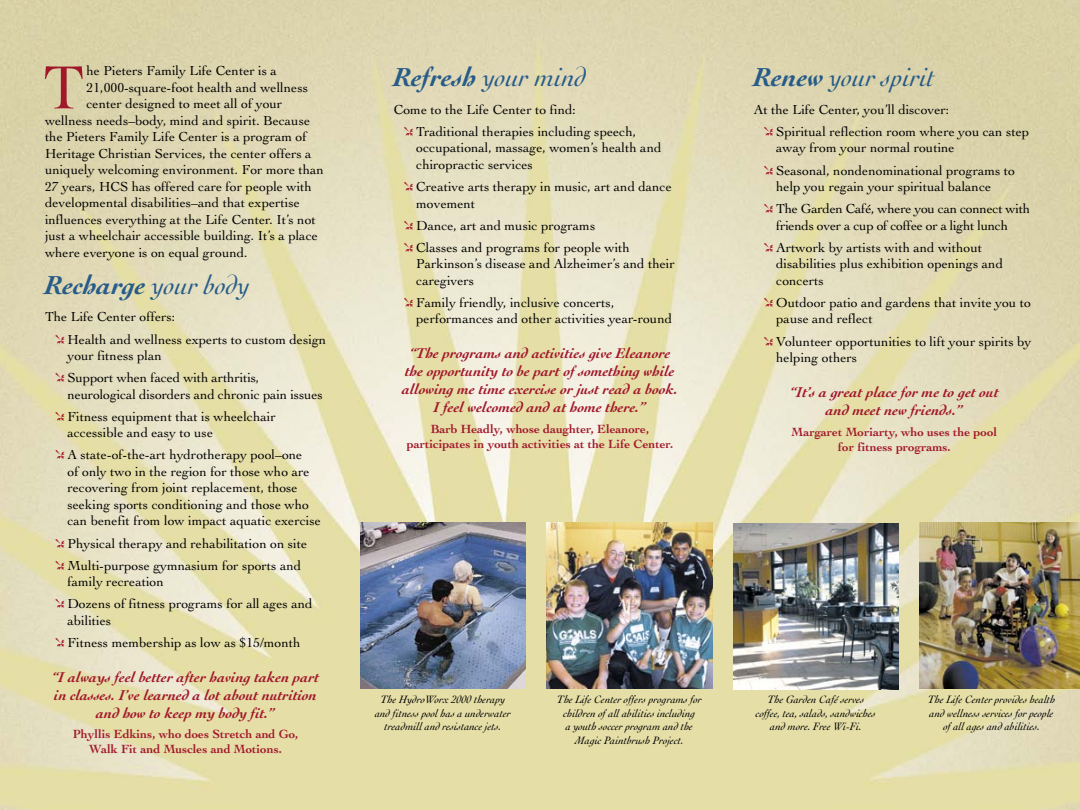
<style>
.page{position:relative;width:1080px;height:810px;background:#fff}
.page>*{position:absolute;margin:0;border:0;box-sizing:border-box;transform-origin:0 0}
.t1{font:64.25px "Cochin";color:#a2182b}
.t2{font:italic 27.5px "Cochin";color:#275c88}
.t3{font:italic 700 27.5px "Cochin";color:#275c88}
.t4{font:italic 700 15px/18px "Cochin";color:#a2182b;text-align:center}
.t5{font:13.75px/16.5px "Cochin";color:#000}
.t6{font:13.75px/16.5px "Cochin";letter-spacing:-.02em;color:#000}
.t7{font:700 12.5px/15px "Cochin";color:#a2182b;text-align:center}
.t8{font:italic 11.25px/13.5px "Cochin";color:#000;text-align:center}
.s1{font-weight:400}
.s2{color:#a2182b}
.s3{font-weight:700}
</style>
<div class="page">
<img style="left:0;top:0;width:1080px;height:810px">
<img style="left:547px;top:523px;width:165px;height:166px">
<img style="left:360px;top:523px;width:166px;height:166px">
<img style="left:733px;top:523px;width:166px;height:166px">
<img style="left:920px;top:523px;width:160px;height:166px">
<h1 class="t1" style="left:43px;top:51px;width:43px">T</h1>
<p class="t5" style="left:87px;top:63px;width:192px">he Pieters Family Life Center is a</p>
<p class="t5" style="left:87px;top:79px;width:223px">21,000-square-foot health and wellness</p>
<p class="t5" style="left:87px;top:96px;width:197px">center designed to meet all of your</p>
<p class="t5" style="left:45px;top:112px;width:267px">wellness needs–body, mind and spirit. Because</p>
<p class="t5" style="left:45px;top:129px;width:263px">the Pieters Family Life Center is a program of</p>
<p class="t5" style="left:45px;top:145px;width:268px">Heritage Christian Services, the center offers a</p>
<p class="t5" style="left:45px;top:162px;width:281px">uniquely welcoming environment. For more than</p>
<p class="t5" style="left:45px;top:178px;width:268px">27 years, HCS has offered care for people with</p>
<p class="t5" style="left:45px;top:195px;width:256px">developmental disabilities–and that expertise</p>
<p class="t5" style="left:45px;top:211px;width:272px">influences everything at the Life Center. It’s not</p>
<p class="t5" style="left:45px;top:228px;width:274px">just a wheelchair accessible building. It’s a place</p>
<p class="t5" style="left:45px;top:244px;width:204px">where everyone is on equal ground.</p>
<h2 class="t3" style="left:45px;top:269px;width:206px">Recharge <span class="s1">your body</span></h2>
<p class="t5" style="left:45px;top:309px;width:132px">The Life Center offers:</p>
<p class="t5" style="left:68px;top:331px;width:260px;text-indent:-12px"><span class="s2">▲</span> Health and wellness experts to custom design your fitness plan</p>
<p class="t5" style="left:68px;top:369px;width:257px;text-indent:-12px"><span class="s2">▲</span> Support when faced with arthritis, neurological disorders and chronic pain issues</p>
<p class="t5" style="left:68px;top:408px;width:210px;text-indent:-12px"><span class="s2">▲</span> Fitness equipment that is wheelchair accessible and easy to use</p>
<p class="t5" style="left:68px;top:447px;width:255px;text-indent:-12px"><span class="s2">▲</span> A state-of-the-art hydrotherapy pool–one<br>of only two in the region for those who are recovering from joint replacement, those seeking sports conditioning and those who can benefit from low impact aquatic exercise</p>
<p class="t5" style="left:55px;top:535px;width:254px"><span class="s2">▲</span> Physical therapy and rehabilitation on site</p>
<p class="t5" style="left:68px;top:557px;width:235px;text-indent:-12px"><span class="s2">▲</span> Multi-purpose gymnasium for sports and family recreation</p>
<p class="t5" style="left:68px;top:596px;width:247px;text-indent:-12px"><span class="s2">▲</span> Dozens of fitness programs for all ages and abilities</p>
<p class="t5" style="left:55px;top:634px;width:247px"><span class="s2">▲</span> Fitness membership as low as $15/month</p>
<p class="t4" style="left:52px;top:668px;width:269px">“I always feel better after having taken part in classes. I’ve learned a lot about nutrition and how to keep my body fit.”</p>
<p class="t7" style="left:73px;top:727px;width:227px">Phyllis Edkins, who does Stretch and Go,<br>Walk Fit and Muscles and Motions.</p>
<h2 class="t2" style="left:394px;top:62px;width:194px"><span class="s3">Refresh</span> your mind</h2>
<p class="t5" style="left:394px;top:101px;width:184px">Come to the Life Center to find:</p>
<p class="t5" style="left:416px;top:123px;width:247px;text-indent:-12px"><span class="s2">▲</span> Traditional therapies including speech, occupational, massage, women’s health and chiropractic services</p>
<p class="t5" style="left:416px;top:178px;width:257px;text-indent:-12px"><span class="s2">▲</span> Creative arts therapy in music, art and dance movement</p>
<p class="t5" style="left:404px;top:217px;width:193px"><span class="s2">▲</span> Dance, art and music programs</p>
<p class="t5" style="left:416px;top:239px;width:260px;text-indent:-12px"><span class="s2">▲</span> Classes and programs for people with<br>Parkinson’s disease and Alzheimer’s and their caregivers</p>
<p class="t5" style="left:416px;top:294px;width:257px;text-indent:-12px"><span class="s2">▲</span> Family friendly, inclusive concerts, performances and other activities year-round</p>
<p class="t4" style="left:402px;top:344px;width:277px">“The programs and activities give Eleanore the opportunity to be part of something while allowing me time exercise or just read a book.<br>I feel welcomed and at home there.”</p>
<p class="t7" style="left:407px;top:421px;width:268px">Barb Headly, whose daughter, Eleanore, participates in youth activities at the Life Center.</p>
<h2 class="t2" style="left:754px;top:62px;width:183px"><span class="s3">Renew</span> your spirit</h2>
<p class="t5" style="left:754px;top:101px;width:197px">At the Life Center, you’ll discover:</p>
<p class="t5" style="left:776px;top:123px;width:255px;text-indent:-12px"><span class="s2">▲</span> Spiritual reflection room where you can step away from your normal routine</p>
<p class="t5" style="left:776px;top:162px;width:240px;text-indent:-12px"><span class="s2">▲</span> Seasonal, nondenominational programs to help you regain your spiritual balance</p>
<p class="t6" style="left:776px;top:200px;width:255px;text-indent:-12px"><span class="s2">▲</span> The Garden Café, where you can connect with friends over a cup of coffee or a light lunch</p>
<p class="t5" style="left:776px;top:239px;width:228px;text-indent:-12px"><span class="s2">▲</span> Artwork by artists with and without disabilities plus exhibition openings and concerts</p>
<p class="t5" style="left:776px;top:294px;width:256px;text-indent:-12px"><span class="s2">▲</span> Outdoor patio and gardens that invite you to pause and reflect</p>
<p class="t5" style="left:776px;top:333px;width:257px;text-indent:-12px"><span class="s2">▲</span> Volunteer opportunities to lift your spirits by helping others</p>
<p class="t4" style="left:790px;top:383px;width:210px">“It’s a great place for me to get out and meet new friends.”</p>
<p class="t7" style="left:792px;top:424px;width:207px">Margaret Moriarty, who uses the pool for fitness programs.</p>
<p class="t8" style="left:375px;top:693px;width:137px">The HydroWorx 2000 therapy and fitness pool has a underwater treadmill and resistance jets.</p>
<p class="t8" style="left:557px;top:693px;width:146px">The Life Center offers programs for children of all abilities including<br>a youth soccer program and the<br>Magic Paintbrush Project.</p>
<p class="t8" style="left:928px;top:693px;width:129px">The Life Center provides health and wellness services for people of all ages and abilities.</p>
<p class="t8" style="left:756px;top:693px;width:121px">The Garden Café serves coffee, tea, salads, sandwiches and more. Free Wi-Fi.</p>
</div>
